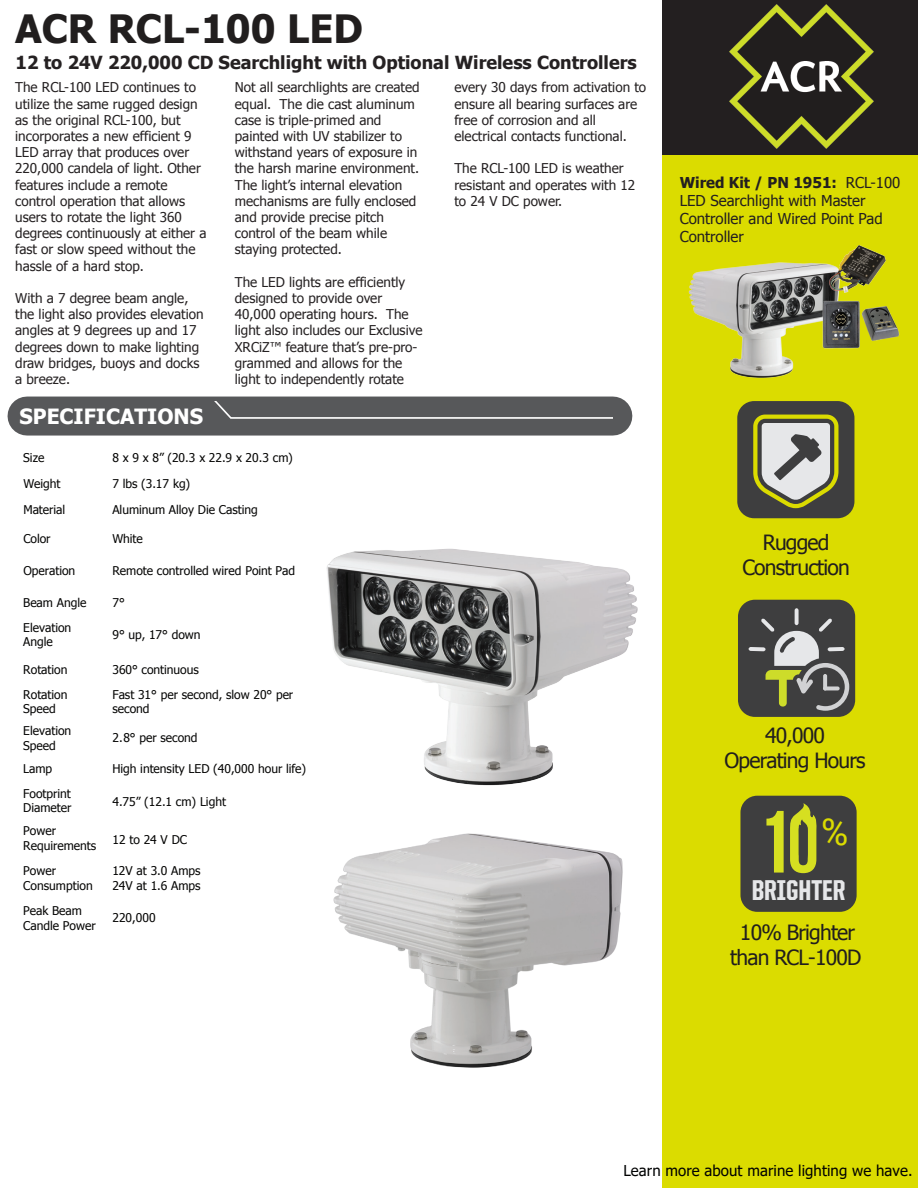
<style>
.page{position:relative;width:918px;height:1188px;background:#fff}
.page>*{position:absolute;margin:0;border:0;box-sizing:border-box;transform-origin:0 0}
.t1{font:88.05px "Bebas Neue";color:#d6df21}
.t2{font:700 39px "Tahoma";color:#211e1e}
.t3{font:37.2px "Roboto";color:#dbdc00}
.t4{font:800 28.8px "United Sans Cond";color:#e6e7e9}
.t5{font:21px/25.2px "Tahoma";letter-spacing:-.035em;color:#211e1e;text-align:center}
.t6{font:700 21px "Tahoma";color:#fff}
.t7{font:700 18px "Tahoma";color:#252122}
.t8{font:15px/18px "Tahoma";color:#231f20}
.t9{font:15px "Tahoma";letter-spacing:.005em;color:#010202}
.t10{font:13.5px/16.2px "Tahoma";color:#252122}
.t11{font:12px/14.5px "Tahoma";letter-spacing:-.005em;color:#050504}
.s1{font-weight:700}
</style>
<div class="page">
<div style="left:662px;top:155px;width:256px;height:1033px;background:#dbdc00"></div>
<div style="left:27px;top:397px;width:586px;height:39px;background:#57585a"></div>
<svg style="left:214px;top:401px;width:399px;height:18px"></svg>
<div style="left:662px;top:0;width:256px;height:155px;background:#231f20"></div>
<img style="left:729px;top:4px;width:144px;height:144px">
<img style="left:326px;top:548px;width:312px;height:238px">
<img style="left:333px;top:833px;width:290px;height:235px">
<img style="left:688px;top:262px;width:151px;height:116px">
<img style="left:818px;top:299px;width:82px;height:52px">
<img style="left:829px;top:245px;width:57px;height:49px">
<div style="left:738px;top:600px;width:117px;height:117px;background:#3e3e3f;border-radius:17px"></div>
<svg style="left:795px;top:608px;width:4px;height:17px"></svg>
<svg style="left:749px;top:647px;width:17px;height:4px"></svg>
<svg style="left:761px;top:618px;width:88px;height:93px"></svg>
<div style="left:737px;top:401px;width:117px;height:117px;background:#3e3e3f;border-radius:17px"></div>
<svg style="left:753px;top:415px;width:85px;height:93px"></svg>
<div style="left:740px;top:796px;width:117px;height:116px;background:#3e3e3f;border-radius:17px"></div>
<svg style="left:790px;top:803px;width:27px;height:70px"></svg>
<h2 class="t2" style="left:15px;top:2px;width:349px">ACR RCL-100 LED</h2>
<h3 class="t7" style="left:16px;top:50px;width:623px">12 to 24V 220,000 CD Searchlight with Optional Wireless Controllers</h3>
<p class="t10" style="left:15px;top:79px;width:193px">The RCL-100 LED continues to utilize the same rugged design as the original RCL-100, but incorporates a new efficient 9<br>LED array that produces over<br>220,000 candela of light. Other features include a remote control operation that allows users to rotate the light 360 degrees continuously at either a fast or slow speed without the hassle of a hard stop.</p>
<p class="t10" style="left:15px;top:289px;width:190px">With a 7 degree beam angle, the light also provides elevation angles at 9 degrees up and 17 degrees down to make lighting draw bridges, buoys and docks a breeze.</p>
<p class="t10" style="left:454px;top:79px;width:193px">every 30 days from activation to ensure all bearing surfaces are free of corrosion and all electrical contacts functional.</p>
<p class="t10" style="left:454px;top:160px;width:182px">The RCL-100 LED is weather resistant and operates with 12 to 24 V DC power.</p>
<p class="t10" style="left:235px;top:79px;width:186px">Not all searchlights are created equal. The die cast aluminum case is triple-primed and painted with UV stabilizer to withstand years of exposure in the harsh marine environment.<br>The light’s internal elevation mechanisms are fully enclosed and provide precise pitch control of the beam while staying protected.</p>
<p class="t10" style="left:235px;top:273px;width:189px">The LED lights are efficiently designed to provide over<br>40,000 operating hours. The light also includes our Exclusive<br>XRCiZ™ feature that’s pre-pro&shy;grammed and allows for the light to independently rotate</p>
<h3 class="t6" style="left:20px;top:401px;width:185px">SPECIFICATIONS</h3>
<p class="t11" style="left:23px;top:450px;width:23px">Size</p>
<p class="t11" style="left:112px;top:450px;width:182px">8 x 9 x 8” (20.3 x 22.9 x 20.3 cm)</p>
<p class="t11" style="left:23px;top:476px;width:39px">Weight</p>
<p class="t11" style="left:112px;top:476px;width:79px">7 lbs (3.17 kg)</p>
<p class="t11" style="left:23px;top:502px;width:44px">Material</p>
<p class="t11" style="left:112px;top:502px;width:147px">Aluminum Alloy Die Casting</p>
<p class="t11" style="left:23px;top:531px;width:29px">Color</p>
<p class="t11" style="left:112px;top:531px;width:32px">White</p>
<p class="t11" style="left:23px;top:563px;width:53px">Operation</p>
<p class="t11" style="left:112px;top:563px;width:184px">Remote controlled wired Point Pad</p>
<p class="t11" style="left:23px;top:595px;width:65px">Beam Angle</p>
<p class="t11" style="left:112px;top:595px;width:14px">7°</p>
<p class="t11" style="left:23px;top:620px;width:49px">Elevation<br>Angle</p>
<p class="t11" style="left:112px;top:627px;width:90px">9° up, 17° down</p>
<p class="t11" style="left:23px;top:662px;width:46px">Rotation</p>
<p class="t11" style="left:112px;top:662px;width:88px">360° continuous</p>
<p class="t11" style="left:23px;top:686px;width:46px">Rotation<br>Speed</p>
<p class="t11" style="left:112px;top:686px;width:182px">Fast 31° per second, slow 20° per second</p>
<p class="t11" style="left:23px;top:723px;width:49px">Elevation<br>Speed</p>
<p class="t11" style="left:112px;top:730px;width:87px">2.8° per second</p>
<p class="t11" style="left:23px;top:761px;width:30px">Lamp</p>
<p class="t11" style="left:112px;top:761px;width:195px">High intensity LED (40,000 hour life)</p>
<p class="t11" style="left:23px;top:786px;width:50px">Footprint<br>Diameter</p>
<p class="t11" style="left:112px;top:794px;width:115px">4.75” (12.1 cm) Light</p>
<p class="t11" style="left:23px;top:823px;width:74px">Power<br>Requirements</p>
<p class="t11" style="left:112px;top:831px;width:76px">12 to 24 V DC</p>
<p class="t11" style="left:23px;top:863px;width:34px">Power</p>
<p class="t11" style="left:112px;top:863px;width:90px">12V at 3.0 Amps</p>
<p class="t11" style="left:23px;top:878px;width:71px">Consumption</p>
<p class="t11" style="left:112px;top:878px;width:90px">24V at 1.6 Amps</p>
<p class="t11" style="left:23px;top:903px;width:60px">Peak Beam</p>
<p class="t11" style="left:23px;top:917px;width:74px">Candle Power</p>
<p class="t11" style="left:112px;top:910px;width:45px">220,000</p>
<p class="t8" style="left:680px;top:173px;width:222px"><span class="s1">Wired Kit / PN 1951:</span> RCL-100<br>LED Searchlight with Master<br>Controller and Wired Point Pad<br>Controller</p>
<h3 class="t5" style="left:742px;top:529px;width:109px">Rugged<br>Construction</h3>
<h3 class="t5" style="left:725px;top:722px;width:143px">40,000<br>Operating Hours</h3>
<h1 class="t1" style="left:757px;top:794px;width:36px">1</h1>
<h3 class="t4" style="left:752px;top:875px;width:95px">BRIGHTER</h3>
<h3 class="t5" style="left:730px;top:919px;width:133px">10% Brighter than RCL-100D</h3>
<h3 class="t3" style="left:821px;top:805px;width:29px">%</h3>
<p class="t9" style="left:623px;top:1161px;width:291px">Learn more about marine lighting we have.</p>
</div>
